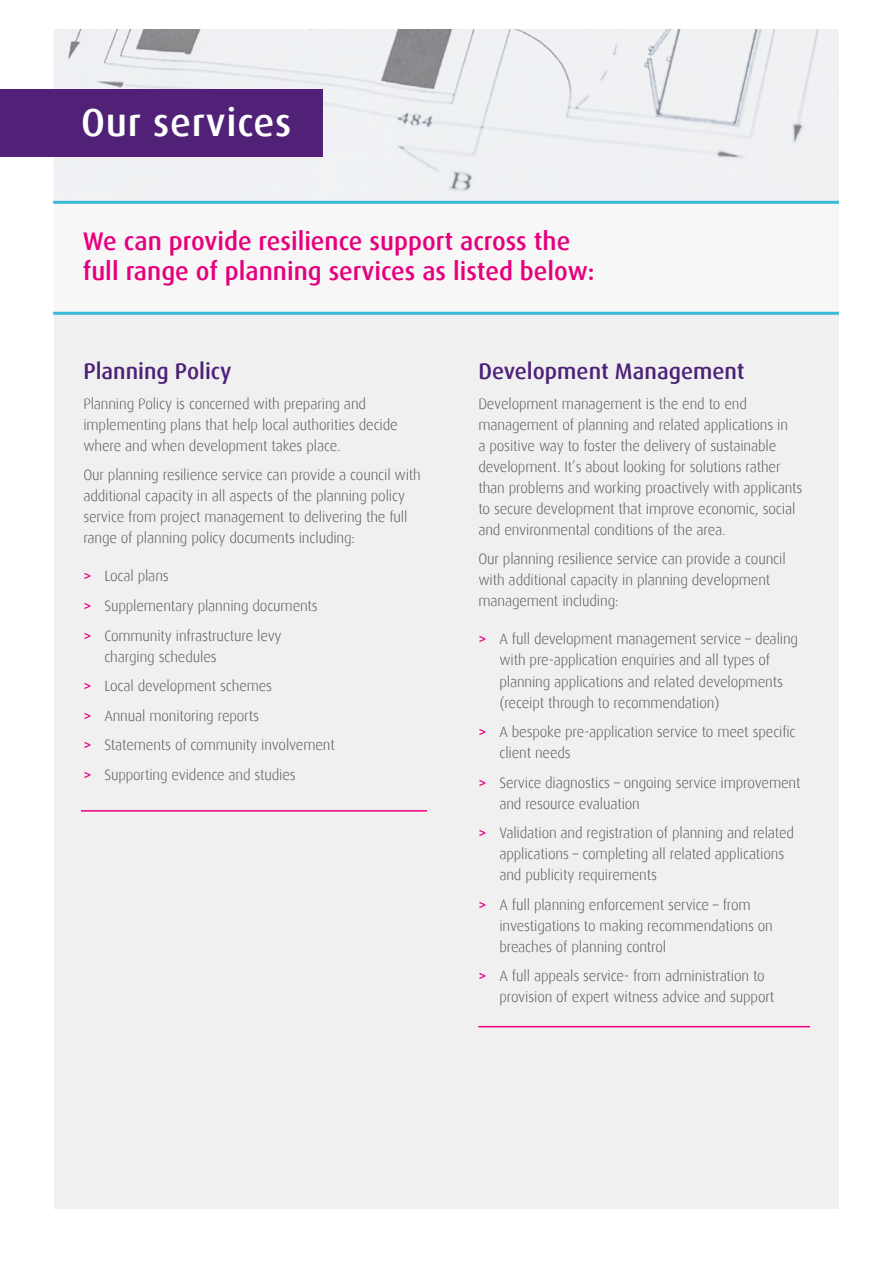
<style>
.page{position:relative;width:893px;height:1263px;background:#fff}
.page>*{position:absolute;margin:0;border:0;box-sizing:border-box;transform-origin:0 0}
.t1{font:500 39px "Dax";letter-spacing:.02em;color:#fff}
.t2{font:500 25.5px/30.6px "Dax";color:#e6007d}
.t3{font:500 22.5px "Dax";color:#4c2178}
.t4{font:300 15px/21px "Dax";letter-spacing:-.01em;color:#575756}
.s1{font-weight:500;color:#e6007d}
</style>
<div class="page">
<div style="left:54px;top:30px;width:785px;height:1179px;background:#f1f0f0"></div>
<hr style="left:53px;top:312px;width:786px;height:3px;background:#3abad9">
<img style="left:53px;top:30px;width:786px;height:171px">
<div style="left:0;top:89px;width:323px;height:68px;background:#512178"></div>
<div style="left:43px;top:203px;width:807px;height:108px;background:#f7f7f7"></div>
<hr style="left:53px;top:201px;width:786px;height:3px;background:#3abad9">
<hr style="left:81px;top:810px;width:346px;height:2px;background:#e6007d">
<hr style="left:478px;top:1026px;width:332px;height:1px;background:#e6007d">
<h1 class="t1" style="left:81px;top:101px;width:212px">Our services</h1>
<h2 class="t2" style="left:83px;top:226px;width:513px">We can provide resilience support across the full range of planning services as listed below:</h2>
<h3 class="t3" style="left:83px;top:359px;width:150px">Planning Policy</h3>
<p class="t4" style="left:83px;top:393px;width:316px">Planning Policy is concerned with preparing and implementing plans that help local authorities decide where and when development takes place.</p>
<p class="t4" style="left:83px;top:465px;width:339px">Our planning resilience service can provide a council with additional capacity in all aspects of the planning policy service from project management to delivering the full range of planning policy documents including:</p>
<p class="t4" style="left:83px;top:562px;width:236px;line-height:29.5px"><span class="s1">&gt;</span> Local plans<br><span class="s1">&gt;</span> Supplementary planning documents <span class="s1">&gt;</span> Community infrastructure levy</p>
<p class="t4" style="left:83px;top:642px;width:253px;line-height:29.5px;text-indent:21px">charging schedules<br><span class="s1">&gt;</span> Local development schemes<br><span class="s1">&gt;</span> Annual monitoring reports<br><span class="s1">&gt;</span> Statements of community involvement <span class="s1">&gt;</span> Supporting evidence and studies</p>
<h3 class="t3" style="left:478px;top:359px;width:268px">Development Management</h3>
<p class="t4" style="left:478px;top:393px;width:326px">Development management is the end to end management of planning and related applications in<br>a positive way to foster the delivery of sustainable development. It’s about looking for solutions rather than problems and working proactively with applicants to secure development that improve economic, social and environmental conditions of the area.</p>
<p class="t4" style="left:478px;top:549px;width:309px">Our planning resilience service can provide a council with additional capacity in planning development management including:</p>
<p class="t4" style="left:499px;top:629px;width:300px;text-indent:-21px"><span class="s1">&gt;</span> A full development management service – dealing with pre-application enquiries and all types of planning applications and related developments (receipt through to recommendation)</p>
<p class="t4" style="left:499px;top:721px;width:298px;text-indent:-21px"><span class="s1">&gt;</span> A bespoke pre-application service to meet specific client needs</p>
<p class="t4" style="left:499px;top:772px;width:303px;text-indent:-21px"><span class="s1">&gt;</span> Service diagnostics – ongoing service improvement and resource evaluation</p>
<p class="t4" style="left:499px;top:822px;width:296px;text-indent:-21px"><span class="s1">&gt;</span> Validation and registration of planning and related applications – completing all related applications and publicity requirements</p>
<p class="t4" style="left:499px;top:894px;width:275px;text-indent:-21px"><span class="s1">&gt;</span> A full planning enforcement service – from investigations to making recommendations on breaches of planning control</p>
<p class="t4" style="left:499px;top:965px;width:276px;text-indent:-21px"><span class="s1">&gt;</span> A full appeals service- from administration to provision of expert witness advice and support</p>
</div>
